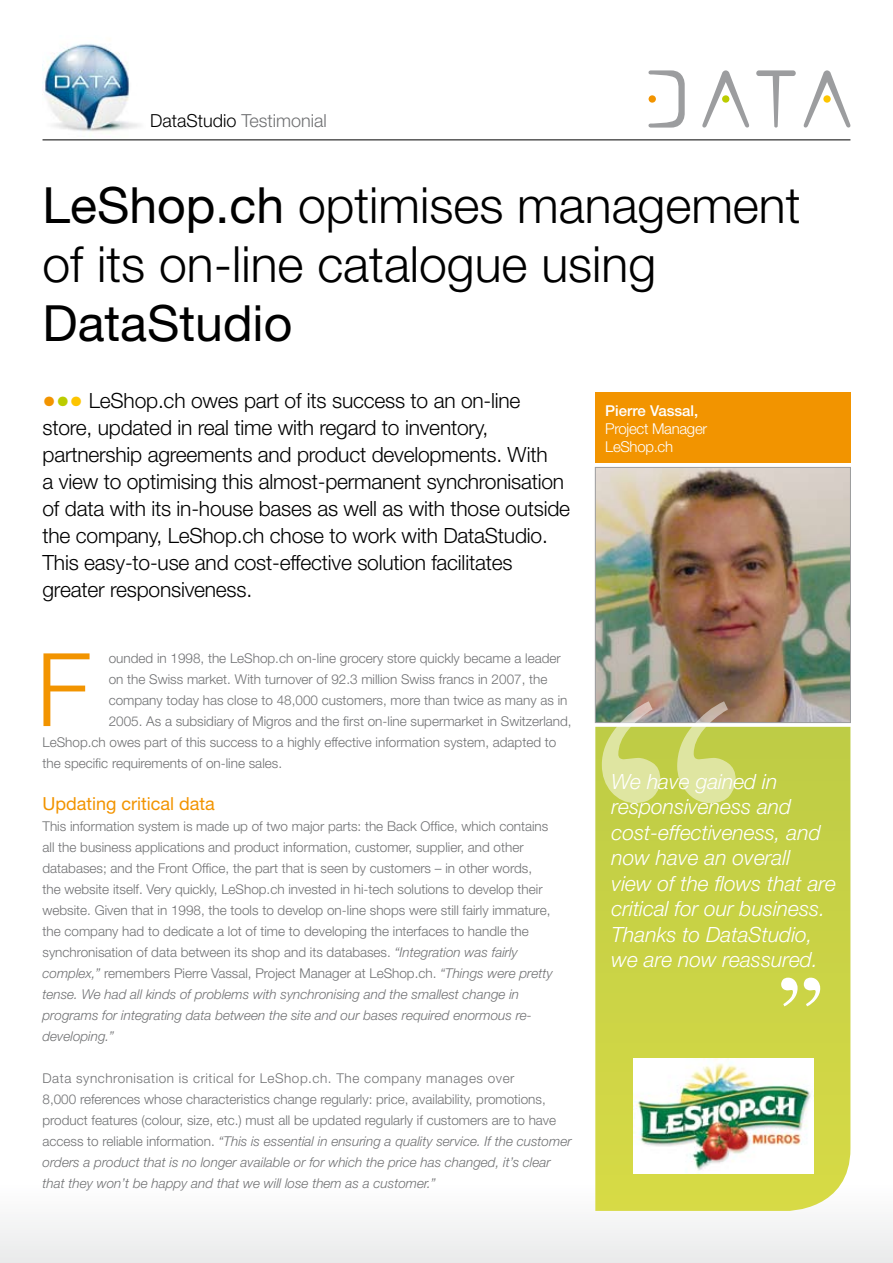
<style>
.page{position:relative;width:893px;height:1263px;background:#fff}
.page>*{position:absolute;margin:0;border:0;box-sizing:border-box;transform-origin:0 0}
.t1{font:300 101.7px "Helvetica Neue";color:#f29400}
.t2{font:300 49.95px/58.9px "Helvetica Neue";color:#000}
.t3{font:49.95px "Helvetica Neue";color:#000}
.t4{font:300 21px/27px "Helvetica Neue";letter-spacing:-.01em;color:#000}
.t5{font:italic 300 21px/25.5px "Helvetica Neue";color:#fff}
.t6{font:300 18px "Helvetica Neue";color:#707173}
.t7{font:18px "Helvetica Neue";color:#f29400}
.t8{font:300 15px/18px "Helvetica Neue";letter-spacing:-.02em;color:#fff}
.t9{font:500 15px "Helvetica Neue";color:#fff}
.t10{font:300 13.5px/21px "Helvetica Neue";color:#707173}
.s1{color:#000}
.s2{font-weight:400}
.s3{font-size:27px;color:#f29400}
.s4{font-size:27px;color:#bc0}
.s5{font-size:27px;color:#fdc500}
.s6{font-style:italic}
</style>
<div class="page">
<div style="left:0;top:1184px;width:893px;height:79px;background:#f3f4f4"></div>
<svg style="left:702px;top:70px;width:48px;height:58px"></svg>
<div style="left:722px;top:95px;width:7px;height:8px;background:#bc0;border-radius:50%"></div>
<svg style="left:803px;top:70px;width:48px;height:58px"></svg>
<div style="left:823px;top:95px;width:8px;height:8px;background:#fdc500;border-radius:50%"></div>
<svg style="left:648px;top:70px;width:37px;height:58px"></svg>
<svg style="left:756px;top:70px;width:40px;height:58px"></svg>
<svg style="left:595px;top:727px;width:255px;height:484px;background:#cad349"></svg>
<img style="left:597px;top:469px;width:252px;height:252px">
<div style="left:595px;top:467px;width:256px;height:256px;border:1px solid #9c9d9f"></div>
<div style="left:595px;top:392px;width:255px;height:71px;background:#f29400"></div>
<svg style="left:602px;top:701px;width:134px;height:102px;background:#c3c97c"></svg>
<svg style="left:781px;top:978px;width:39px;height:28px"></svg>
<hr style="left:43px;top:140px;width:807px;height:1px;background:#000">
<img style="left:43px;top:44px;width:97px;height:88px">
<img style="left:634px;top:1059px;width:179px;height:114px">
<h3 class="t6" style="left:150px;top:109px;width:178px"><span class="s1">DataStudio</span> Testimonial</h3>
<h2 class="t2" style="left:43px;top:175px;width:759px"><span class="s2">LeShop.ch</span> optimises management of its on-line catalogue using</h2>
<h2 class="t3" style="left:43px;top:294px;width:251px">DataStudio</h2>
<p class="t4" style="left:43px;top:386px;width:529px"><span class="s3">•</span><span class="s4">•</span><span class="s5">•</span> LeShop.ch owes part of its success to an on-line store, updated in real time with regard to inventory, partnership agreements and product developments. With<br>a view to optimising this almost-permanent synchronisation of data with its in-house bases as well as with those outside the company, LeShop.ch chose to work with DataStudio.<br>This easy-to-use and cost-effective solution facilitates greater responsiveness.</p>
<p class="t10" style="left:109px;top:647px;width:453px">ounded in 1998, the LeShop.ch on-line grocery store quickly became a leader</p>
<p class="t10" style="left:109px;top:668px;width:440px">on the Swiss market. With turnover of 92.3 million Swiss francs in 2007, the</p>
<p class="t10" style="left:109px;top:689px;width:460px">company today has close to 48,000 customers, more than twice as many as in</p>
<p class="t10" style="left:109px;top:710px;width:464px">2005. As a subsidiary of Migros and the first on-line supermarket in Switzerland,</p>
<p class="t10" style="left:43px;top:731px;width:515px">LeShop.ch owes part of this success to a highly effective information system, adapted to</p>
<p class="t10" style="left:43px;top:752px;width:241px">the specific requirements of on-line sales.</p>
<h3 class="t7" style="left:43px;top:793px;width:174px">Updating critical data</h3>
<p class="t10" style="left:43px;top:815px;width:512px">This information system is made up of two major parts: the Back Office, which contains all the business applications and product information, customer, supplier, and other databases; and the Front Office, the part that is seen by customers – in other words, the website itself. Very quickly, LeShop.ch invested in hi-tech solutions to develop their website. Given that in 1998, the tools to develop on-line shops were still fairly immature, the company had to dedicate a lot of time to developing the interfaces to handle the synchronisation of data between its shop and its databases. <span class="s6">“Integration was fairly complex,”</span> remembers Pierre Vassal, Project Manager at LeShop.ch. <span class="s6">“Things were pretty tense. We had all kinds of problems with synchronising and the smallest change in programs for integrating data between the site and our bases required enormous re&shy;developing.”</span></p>
<p class="t10" style="left:43px;top:1067px;width:531px">Data synchronisation is critical for LeShop.ch. The company manages over<br>8,000 references whose characteristics change regularly: price, availability, promotions, product features (colour, size, etc.) must all be updated regularly if customers are to have access to reliable information. <span class="s6">“This is essential in ensuring a quality service. If the customer orders a product that is no longer available or for which the price has changed, it’s clear that they won’t be happy and that we will lose them as a customer.”</span></p>
<h1 class="t1" style="left:36px;top:628px;width:56px">F</h1>
<p class="t9" style="left:605px;top:401px;width:95px">Pierre Vassal,</p>
<p class="t8" style="left:605px;top:419px;width:103px">Project Manager<br>LeShop.ch</p>
<h3 class="t5" style="left:612px;top:768px;width:226px">We have gained in responsiveness and cost-effectiveness, and now have an overall<br>view of the flows that are critical for our business.<br>Thanks to DataStudio, we are now reassured.</h3>
</div>
